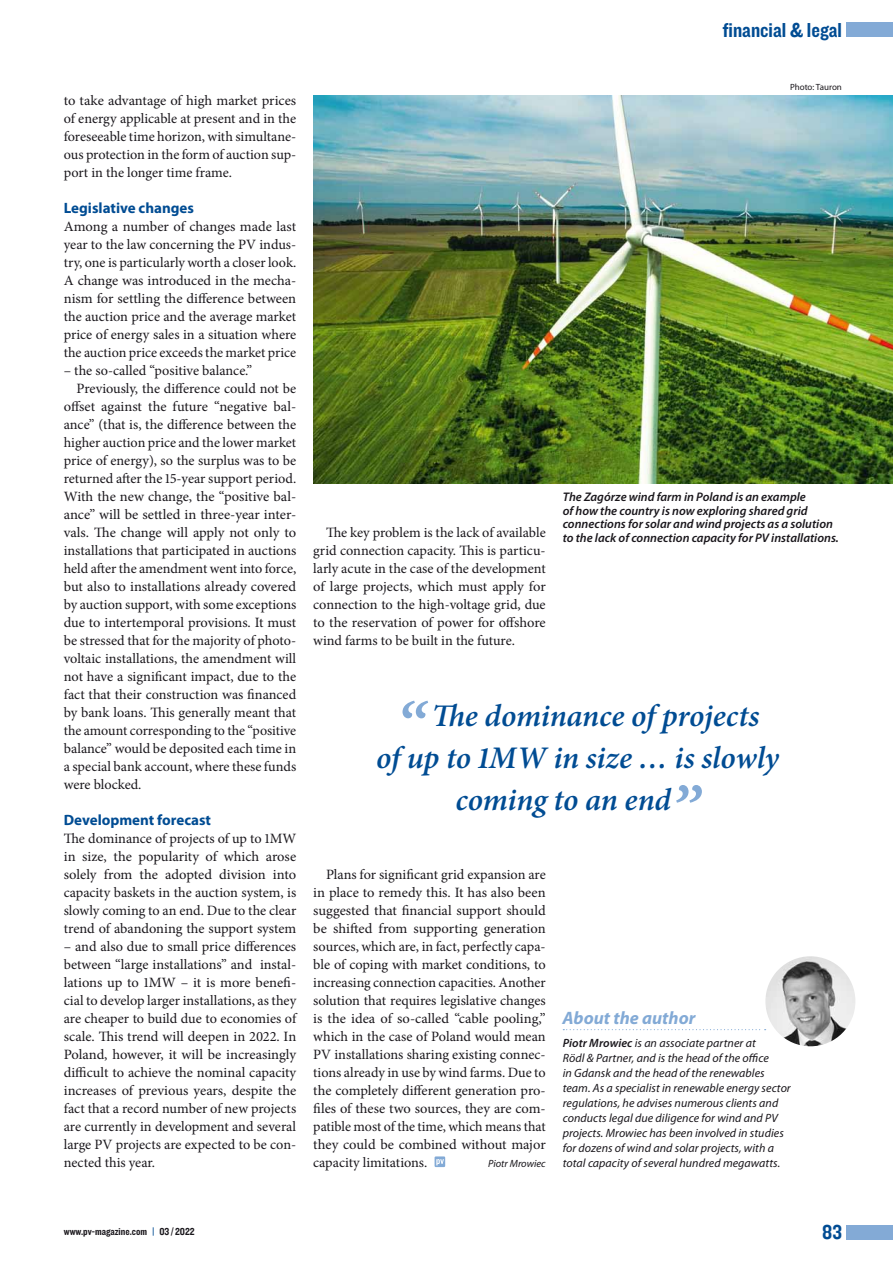
<style>
.page{position:relative;width:893px;height:1263px;background:#fff}
.page>*{position:absolute;margin:0;border:0;box-sizing:border-box;transform-origin:0 0}
.t1{font:italic 600 31.5px/42px "Minion Pro";letter-spacing:-.005em;color:#004c93;text-align:center}
.t2{font:21px "Knockout HTF50 Welterweight";color:#004c93}
.t3{font:italic 700 18px "Myriad Pro";color:#83aad6}
.t4{font:700 15px "Myriad Pro";color:#004c93}
.t5{font:14.25px/18px "Minion Pro";color:#1a171c;text-align:justify}
.t6{font:italic 600 12.45px/13.5px "Myriad Pro";color:#1a171c}
.t7{font:italic 12px/15px "Myriad Pro";letter-spacing:.005em;color:#1a171c}
.t8{font:10.5px "Knockout HTF50 Welterweight";color:#1a171c}
.t9{font:italic 10.5px "Myriad Pro";color:#1a171c}
.t10{font:9px "Myriad Pro";color:#1a171c}
.s1{font-weight:700;font-size:64.5px;color:#83aad6}
.s2{font-weight:600}
.s3{color:#004c93}
</style>
<div class="page">
<img style="left:313px;top:96px;width:580px;height:387px">
<img style="left:765px;top:956px;width:90px;height:90px;border-radius:45px">
<div style="left:846px;top:23px;width:47px;height:14px;background:#83aad6"></div>
<div style="left:846px;top:1225px;width:47px;height:14px;background:#83aad6"></div>
<div style="left:435px;top:1156px;width:10px;height:11px;background:#83aad6"></div>
<svg style="left:436px;top:1159px;width:8px;height:6px"></svg>
<svg style="left:563px;top:1029px;width:203px;height:1px"></svg>
<h2 class="t2" style="left:722px;top:19px;width:121px">financial &amp; legal</h2>
<p class="t5" style="left:64px;top:91px;width:234px">to take advantage of high market prices of energy applicable at present and in the foreseeable time horizon, with simultane&shy;ous protection in the form of auction sup&shy;port in the longer time frame.</p>
<p class="t4" style="left:64px;top:198px;width:132px">Legislative changes</p>
<p class="t5" style="left:64px;top:217px;width:234px">Among a number of changes made last year to the law concerning the PV indus&shy;try, one is particularly worth a closer look.<br>A change was introduced in the mecha&shy;nism for settling the difference between the auction price and the average market price of energy sales in a situation where the auction price exceeds the market price</p>
<p class="t5" style="left:64px;top:361px;width:190px">– the so-called “positive balance.”</p>
<p class="t5" style="left:77px;top:379px;width:221px">Previously, the difference could not be</p>
<p class="t5" style="left:64px;top:397px;width:234px">offset against the future “negative bal-</p>
<p class="t5" style="left:64px;top:415px;width:234px">ance” (that is, the difference between the</p>
<p class="t5" style="left:64px;top:433px;width:234px">higher auction price and the lower market</p>
<p class="t5" style="left:64px;top:451px;width:234px">price of energy), so the surplus was to be</p>
<p class="t5" style="left:64px;top:469px;width:234px">returned after the 15-year support period.</p>
<p class="t5" style="left:64px;top:487px;width:234px">With the new change, the “positive bal-</p>
<p class="t5" style="left:64px;top:505px;width:234px">ance” will be settled in three-year inter-</p>
<p class="t5" style="left:64px;top:523px;width:234px">vals. The change will apply not only to</p>
<p class="t5" style="left:64px;top:541px;width:234px">installations that participated in auctions</p>
<p class="t5" style="left:64px;top:559px;width:234px">held after the amendment went into force,</p>
<p class="t5" style="left:64px;top:577px;width:234px">but also to installations already covered</p>
<p class="t5" style="left:64px;top:595px;width:234px">by auction support, with some exceptions</p>
<p class="t5" style="left:64px;top:613px;width:234px">due to intertemporal provisions. It must</p>
<p class="t5" style="left:64px;top:631px;width:234px">be stressed that for the majority of photo-</p>
<p class="t5" style="left:64px;top:649px;width:234px">voltaic installations, the amendment will</p>
<p class="t5" style="left:64px;top:667px;width:234px">not have a significant impact, due to the</p>
<p class="t5" style="left:64px;top:685px;width:234px">fact that their construction was financed</p>
<p class="t5" style="left:64px;top:703px;width:234px">by bank loans. This generally meant that</p>
<p class="t5" style="left:64px;top:721px;width:234px">the amount corresponding to the “positive</p>
<p class="t5" style="left:64px;top:739px;width:234px">balance” would be deposited each time in</p>
<p class="t5" style="left:64px;top:757px;width:234px">a special bank account, where these funds</p>
<p class="t5" style="left:64px;top:775px;width:79px">were blocked.</p>
<p class="t4" style="left:64px;top:810px;width:149px">Development forecast</p>
<p class="t5" style="left:64px;top:829px;width:234px">The dominance of projects of up to 1MW in size, the popularity of which arose solely from the adopted division into capacity baskets in the auction system, is slowly coming to an end. Due to the clear trend of abandoning the support system</p>
<p class="t5" style="left:64px;top:937px;width:234px">– and also due to small price differences between “large installations” and instal&shy;lations up to 1MW – it is more benefi&shy;cial to develop larger installations, as they are cheaper to build due to economies of scale. This trend will deepen in 2022. In Poland, however, it will be increasingly difficult to achieve the nominal capacity increases of previous years, despite the fact that a record number of new projects are currently in development and several large PV projects are expected to be con&shy;nected this year.</p>
<p class="t10" style="left:790px;top:82px;width:53px">Photo: Tauron</p>
<p class="t5" style="left:313px;top:523px;width:234px;text-indent:13px">The key problem is the lack of available grid connection capacity. This is particu&shy;larly acute in the case of the development of large projects, which must apply for connection to the high-voltage grid, due to the reservation of power for offshore wind farms to be built in the future.</p>
<p class="t6" style="left:563px;top:490px;width:278px">The Zagórze wind farm in Poland is an example<br>of how the country is now exploring shared grid connections for solar and wind projects as a solution to the lack of connection capacity for PV installations.</p>
<h1 class="t1" style="left:376px;top:694px;width:404px"><span class="s1">“</span> The dominance of projects<br>of up to 1MW in size … is slowly coming to an end<span class="s1">”</span></h1>
<p class="t5" style="left:313px;top:865px;width:234px;text-indent:13px">Plans for significant grid expansion are in place to remedy this. It has also been suggested that financial support should be shifted from supporting generation sources, which are, in fact, perfectly capa&shy;ble of coping with market conditions, to increasing connection capacities. Another solution that requires legislative changes is the idea of so-called “cable pooling,” which in the case of Poland would mean PV installations sharing existing connec&shy;tions already in use by wind farms. Due to the completely different generation pro&shy;files of these two sources, they are com&shy;patible most of the time, which means that they could be combined without major capacity limitations.</p>
<p class="t9" style="left:488px;top:1157px;width:59px">Piotr Mrowiec</p>
<p class="t3" style="left:562px;top:1006px;width:135px">About the author</p>
<p class="t7" style="left:563px;top:1035px;width:230px"><span class="s2">Piotr Mrowiec</span> is an associate partner at<br>Rödl &amp; Partner, and is the head of the office<br>in Gdansk and the head of the renewables team. As a specialist in renewable energy sector regulations, he advises numerous clients and conducts legal due diligence for wind and PV projects. Mrowiec has been involved in studies for dozens of wind and solar projects, with a total capacity of several hundred megawatts.</p>
<p class="t8" style="left:64px;top:1226px;width:132px">www.pv-magazine.com <span class="s3">|</span> 03 / 2022</p>
<h2 class="t2" style="left:822px;top:1221px;width:21px">83</h2>
</div>
